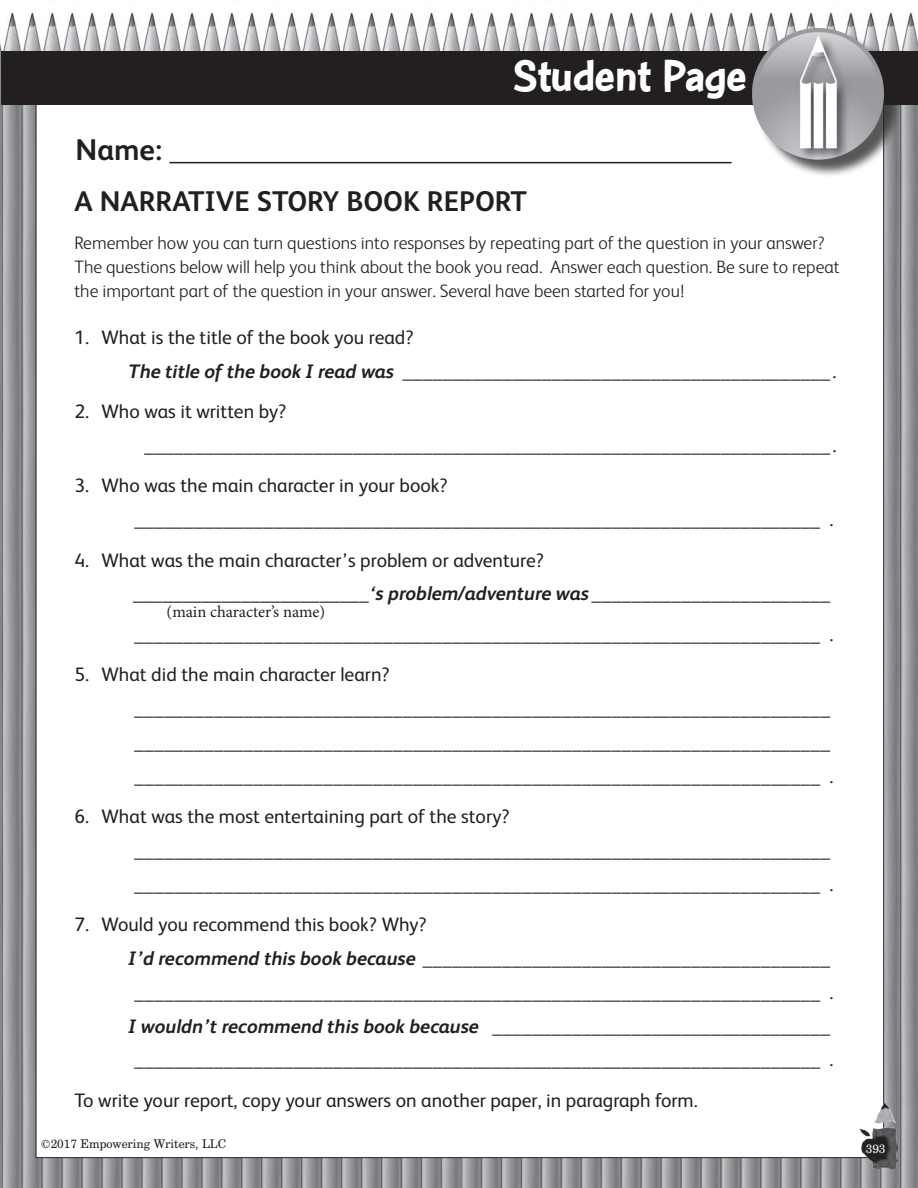
<style>
.page{position:relative;width:918px;height:1188px;background:#fff}
.page>*{position:absolute;margin:0;border:0;box-sizing:border-box;transform-origin:0 0}
.t1{font:700 48px "Con Brush";letter-spacing:-.02em;color:#fff}
.t2{font:700 30px "FS Albert";color:#231f20}
.t3{font:700 28.5px "FS Albert";color:#231f20}
.t4{font:19.5px/33.8px "FS Albert";color:#231f20}
.t5{font:300 18px/24px "FS Albert";color:#231f20}
.t6{font:16.5px "Minion Pro";letter-spacing:-.005em;color:#231f20}
.t7{font:12px "Century Schoolbook BT";color:#231f20}
.t8{font:12px "Century Schoolbook BT";color:#fff}
.s1{font-weight:700;font-style:italic}
</style>
<div class="page">
<img style="left:1px;top:12px;width:917px;height:1176px">
<div style="left:36px;top:68px;width:848px;height:1090px;background:#fff"></div>
<div style="left:1px;top:51px;width:917px;height:54px;background:#231f20"></div>
<div style="left:754px;top:30px;width:149px;height:148px;background:#231f20;opacity:.75"></div>
<img style="left:752px;top:28px;width:132px;height:132px;border-radius:66px">
<img style="left:860px;top:1103px;width:37px;height:65px">
<hr style="left:169px;top:162px;width:563px;height:1px;background:#231f20">
<img style="left:0;top:0;width:1px;height:1188px">
<h1 class="t1" style="left:513px;top:47px;width:235px">Student Page</h1>
<h2 class="t2" style="left:76px;top:129px;width:88px">Name:</h2>
<p class="t3" style="left:74px;top:182px;width:454px">A NARRATIVE STORY BOOK REPORT</p>
<p class="t5" style="left:74px;top:230px;width:767px">Remember how you can turn questions into responses by repeating part of the question in your answer?<br>The questions below will help you think about the book you read. Answer each question. Be sure to repeat the important part of the question in your answer. Several have been started for you!</p>
<p class="t4" style="left:128px;top:319px;width:710px;text-indent:-54px">1. What is the title of the book you read?<br><span class="s1">The title of the book I read was</span> ___________________________________________.</p>
<p class="t4" style="left:144px;top:394px;width:694px;text-indent:-70px">2. Who was it written by? _____________________________________________________________________.</p>
<p class="t4" style="left:134px;top:468px;width:701px;text-indent:-60px">3. Who was the main character in your book? _____________________________________________________________________ .</p>
<p class="t4" style="left:133px;top:542px;width:699px;text-indent:-59px">4. What was the main character’s problem or adventure?<br><span class="s1">________________________‘s problem/adventure was</span> ________________________</p>
<p class="t4" style="left:134px;top:616px;width:701px">_____________________________________________________________________ .</p>
<p class="t4" style="left:134px;top:657px;width:701px;text-indent:-60px">5. What did the main character learn? ______________________________________________________________________ ______________________________________________________________________ _____________________________________________________________________ .</p>
<p class="t4" style="left:134px;top:799px;width:701px;text-indent:-60px">6. What was the most entertaining part of the story? ______________________________________________________________________ _____________________________________________________________________ .</p>
<p class="t4" style="left:129px;top:907px;width:707px;text-indent:-54px">7. Would you recommend this book? Why?<br><span class="s1">I’d recommend this book because</span> _________________________________________ _____________________________________________________________________ .<br><span class="s1">I wouldn’t recommend this book because</span> __________________________________ _____________________________________________________________________ .</p>
<p class="t4" style="left:75px;top:1082px;width:625px">To write your report, copy your answers on another paper, in paragraph form.</p>
<p class="t6" style="left:167px;top:601px;width:160px">(main character’s name)</p>
<p class="t7" style="left:41px;top:1136px;width:187px">©2017 Empowering Writers, LLC</p>
<p class="t8" style="left:866px;top:1141px;width:21px">393</p>
</div>
